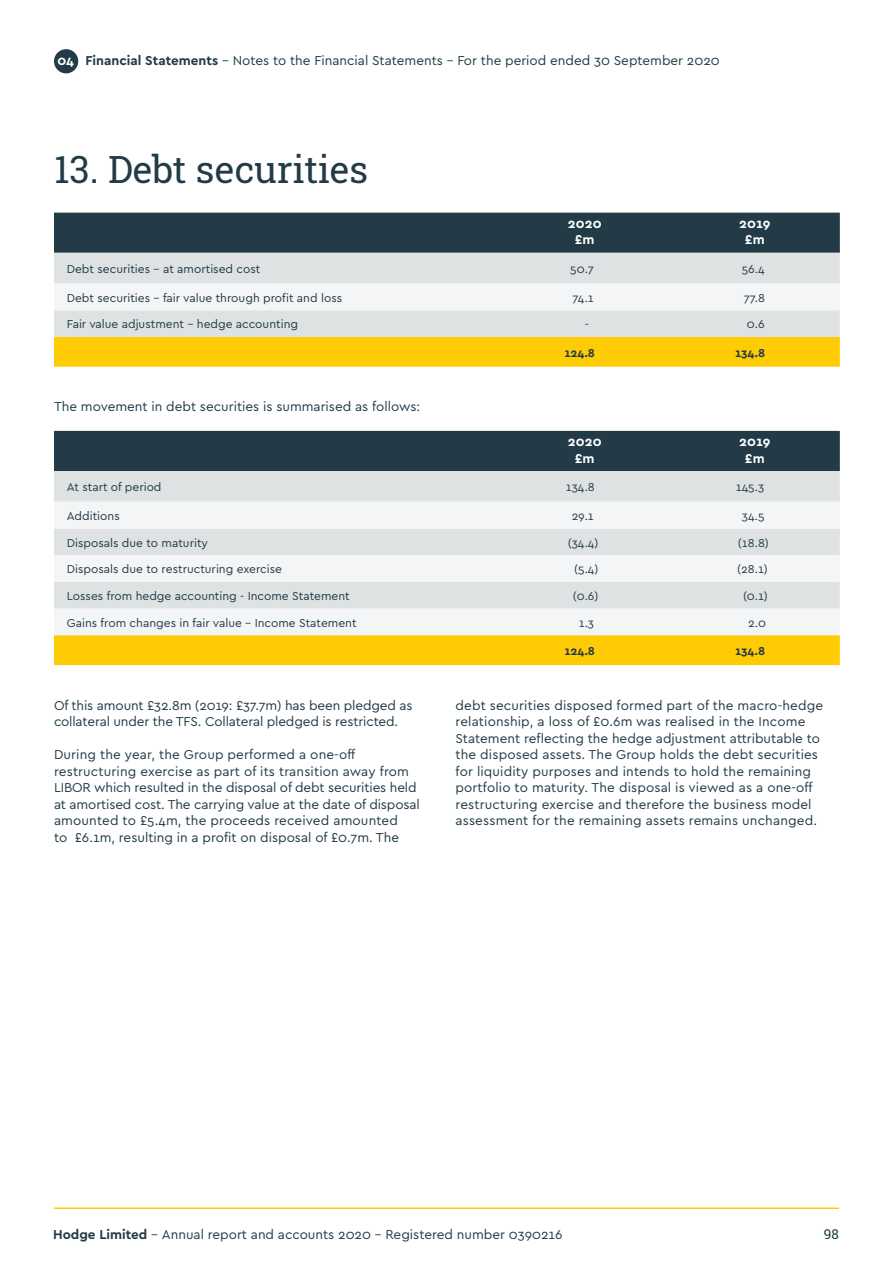
<style>
.page{position:relative;width:893px;height:1263px;background:#fff}
.page>*{position:absolute;margin:0;border:0;box-sizing:border-box;transform-origin:0 0}
.Hodge_Sub-Heading{font:37.5px "Roboto Slab";color:#223b47}
.Hodge_Body_Copy_-_Sl{font:13.5px/16.5px "Cera Basic";color:#223b47}
.Table_Bold_Headings{font:700 13.5px/16.5px "Cera Basic";letter-spacing:.01em;color:#fff;text-align:center}
.t1{font:13.5px "Roboto Slab";color:#223b47}
.Table_Body_Copy_8_10{font:12px "Cera Basic";color:#223b47}
.Hodge_Body_Copy_-_Sl-2{font:700 12px "Cera Basic";color:#223b47}
.s1{font-weight:700;color:#fff}
.s2{font-weight:700}
</style>
<div class="page">
<hr style="left:54px;top:1207px;width:785px;height:2px;background:#ffcb05">
<div style="left:54px;top:213px;width:786px;height:40px;background:#223b47"></div>
<div style="left:54px;top:253px;width:786px;height:84px;background:#dee2e3"></div>
<div style="left:54px;top:284px;width:786px;height:26px;background:#f4f5f6"></div>
<div style="left:54px;top:337px;width:786px;height:30px;background:#ffcb05"></div>
<div style="left:54px;top:431px;width:786px;height:40px;background:#223b47"></div>
<div style="left:54px;top:471px;width:786px;height:31px;background:#dee2e3"></div>
<svg style="left:54px;top:502px;width:786px;height:133px;fill:#f4f5f6"></svg>
<div style="left:54px;top:635px;width:786px;height:30px;background:#ffcb05"></div>
<div style="left:54px;top:49px;width:24px;height:24px;background:#223b47;border-radius:50%"></div>
<p class="Hodge_Body_Copy_-_Sl" style="left:57px;top:52px;width:664px"><span class="s1">04</span> <span class="s2">Financial Statements</span> – Notes to the Financial Statements – For the period ended 30 September 2020</p>
<p class="Hodge_Sub-Heading" style="left:54px;top:143px;width:316px">13. Debt securities</p>
<p class="Table_Bold_Headings" style="left:568px;top:215px;width:35px">2020 £m</p>
<p class="Table_Bold_Headings" style="left:739px;top:215px;width:33px">2019 £m</p>
<p class="Table_Body_Copy_8_10" style="left:67px;top:262px;width:195px">Debt securities – at amortised cost</p>
<p class="Table_Body_Copy_8_10" style="left:570px;top:262px;width:25px">50.7</p>
<p class="Table_Body_Copy_8_10" style="left:742px;top:262px;width:24px">56.4</p>
<p class="Table_Body_Copy_8_10" style="left:67px;top:291px;width:277px">Debt securities – fair value through profit and loss</p>
<p class="Table_Body_Copy_8_10" style="left:572px;top:291px;width:23px">74.1</p>
<p class="Table_Body_Copy_8_10" style="left:744px;top:291px;width:23px">77.8</p>
<p class="Table_Body_Copy_8_10" style="left:67px;top:317px;width:233px">Fair value adjustment – hedge accounting</p>
<p class="Table_Body_Copy_8_10" style="left:585px;top:317px;width:6px">-</p>
<p class="Table_Body_Copy_8_10" style="left:747px;top:317px;width:19px">0.6</p>
<p class="Hodge_Body_Copy_-_Sl-2" style="left:564px;top:346px;width:32px">124.8</p>
<p class="Hodge_Body_Copy_-_Sl-2" style="left:735px;top:346px;width:32px">134.8</p>
<p class="Hodge_Body_Copy_-_Sl" style="left:54px;top:398px;width:368px">The movement in debt securities is summarised as follows:</p>
<p class="Table_Bold_Headings" style="left:568px;top:433px;width:35px">2020 £m</p>
<p class="Table_Bold_Headings" style="left:739px;top:433px;width:33px">2019 £m</p>
<p class="Table_Body_Copy_8_10" style="left:67px;top:480px;width:96px">At start of period</p>
<p class="Table_Body_Copy_8_10" style="left:566px;top:480px;width:31px">134.8</p>
<p class="Table_Body_Copy_8_10" style="left:736px;top:480px;width:30px">145.3</p>
<p class="Table_Body_Copy_8_10" style="left:67px;top:509px;width:55px">Additions</p>
<p class="Table_Body_Copy_8_10" style="left:572px;top:509px;width:24px">29.1</p>
<p class="Table_Body_Copy_8_10" style="left:742px;top:509px;width:24px">34.5</p>
<p class="Table_Body_Copy_8_10" style="left:67px;top:536px;width:143px">Disposals due to maturity</p>
<p class="Table_Body_Copy_8_10" style="left:568px;top:536px;width:32px">(34.4)</p>
<p class="Table_Body_Copy_8_10" style="left:738px;top:536px;width:33px">(18.8)</p>
<p class="Table_Body_Copy_8_10" style="left:67px;top:562px;width:217px">Disposals due to restructuring exercise</p>
<p class="Table_Body_Copy_8_10" style="left:574px;top:562px;width:26px">(5.4)</p>
<p class="Table_Body_Copy_8_10" style="left:737px;top:562px;width:32px">(28.1)</p>
<p class="Table_Body_Copy_8_10" style="left:67px;top:589px;width:284px">Losses from hedge accounting - Income Statement</p>
<p class="Table_Body_Copy_8_10" style="left:573px;top:589px;width:27px">(0.6)</p>
<p class="Table_Body_Copy_8_10" style="left:743px;top:589px;width:26px">(0.1)</p>
<p class="Table_Body_Copy_8_10" style="left:67px;top:616px;width:291px">Gains from changes in fair value – Income Statement</p>
<p class="Table_Body_Copy_8_10" style="left:579px;top:616px;width:17px">1.3</p>
<p class="Table_Body_Copy_8_10" style="left:748px;top:616px;width:19px">2.0</p>
<p class="Hodge_Body_Copy_-_Sl-2" style="left:564px;top:644px;width:32px">124.8</p>
<p class="Hodge_Body_Copy_-_Sl-2" style="left:735px;top:644px;width:32px">134.8</p>
<p class="Hodge_Body_Copy_-_Sl" style="left:54px;top:697px;width:360px">Of this amount £32.8m (2019: £37.7m) has been pledged as collateral under the TFS. Collateral pledged is restricted.</p>
<p class="Hodge_Body_Copy_-_Sl" style="left:54px;top:746px;width:367px">During the year, the Group performed a one-off restructuring exercise as part of its transition away from LIBOR which resulted in the disposal of debt securities held at amortised cost. The carrying value at the date of disposal amounted to £5.4m, the proceeds received amounted<br>to £6.1m, resulting in a profit on disposal of £0.7m. The</p>
<p class="Hodge_Body_Copy_-_Sl" style="left:455px;top:697px;width:369px">debt securities disposed formed part of the macro-hedge relationship, a loss of £0.6m was realised in the Income Statement reflecting the hedge adjustment attributable to the disposed assets. The Group holds the debt securities for liquidity purposes and intends to hold the remaining portfolio to maturity. The disposal is viewed as a one-off restructuring exercise and therefore the business model assessment for the remaining assets remains unchanged.</p>
<p class="Hodge_Body_Copy_-_Sl" style="left:53px;top:1226px;width:511px"><span class="s2">Hodge Limited</span> – Annual report and accounts 2020 – Registered number 0390216</p>
<p class="t1" style="left:824px;top:1225px;width:17px">98</p>
</div>
